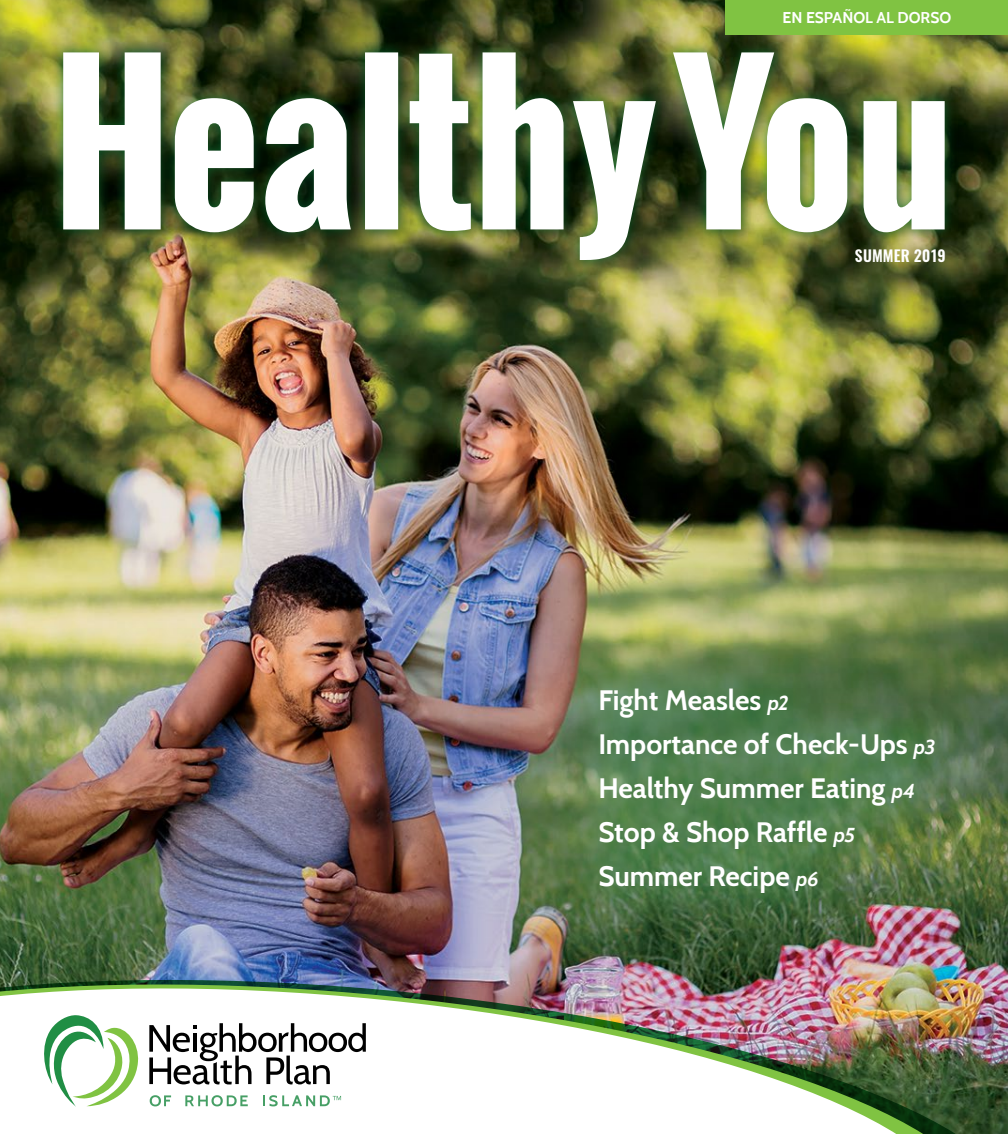
<style>
.page{position:relative;width:1008px;height:1134px;background:#fff}
.page>*{position:absolute;margin:0;border:0;box-sizing:border-box;transform-origin:0 0}
.Pa1{font:700 28px "Cabin";color:#fff}
.t1{font:700 15.58px "Cabin";color:#fff}
.t2{font:600 15.58px "Oswald";letter-spacing:.005em;color:#fff}
.s1{font-style:italic;font-size:20.12px}
</style>
<div class="page">
<img style="left:0;top:0;width:1008px;height:956px">
<img style="left:0;top:956px;width:1008px;height:5px">
<img style="left:0;top:961px;width:1008px;height:173px">
<img style="left:0;top:965px;width:989px;height:169px">
<div style="left:59px;top:48px;width:901px;height:227px;background:#000;opacity:.25"></div>
<div style="left:51px;top:40px;width:905px;height:231px;background:#0c6f33;opacity:.75"></div>
<img style="left:63px;top:52px;width:882px;height:208px">
<svg style="left:149px;top:1023px;width:217px;height:61px"></svg>
<svg style="left:39px;top:1015px;width:101px;height:92px"></svg>
<svg style="left:150px;top:1095px;width:21px;height:11px"></svg>
<svg style="left:185px;top:1095px;width:63px;height:11px"></svg>
<svg style="left:263px;top:1095px;width:78px;height:11px"></svg>
<div style="left:558px;top:649px;width:418px;height:284px;background:#469f65;opacity:.52"></div>
<div style="left:726px;top:0;width:282px;height:35px;background:#80c342"></div>
<p class="t1" style="left:783px;top:6px;width:170px">EN ESPAÑOL AL DORSO</p>
<p class="t2" style="left:855px;top:244px;width:92px">SUMMER 2019</p>
<p class="Pa1" style="left:598px;top:679px;width:192px">Fight Measles <span class="s1">p2</span></p>
<p class="Pa1" style="left:598px;top:722px;width:339px">Importance of Check-Ups <span class="s1">p3</span></p>
<p class="Pa1" style="left:598px;top:766px;width:318px">Healthy Summer Eating <span class="s1">p4</span></p>
<p class="Pa1" style="left:598px;top:810px;width:259px">Stop &amp; Shop Raffle <span class="s1">p5</span></p>
<p class="Pa1" style="left:598px;top:854px;width:222px">Summer Recipe <span class="s1">p6</span></p>
</div>
